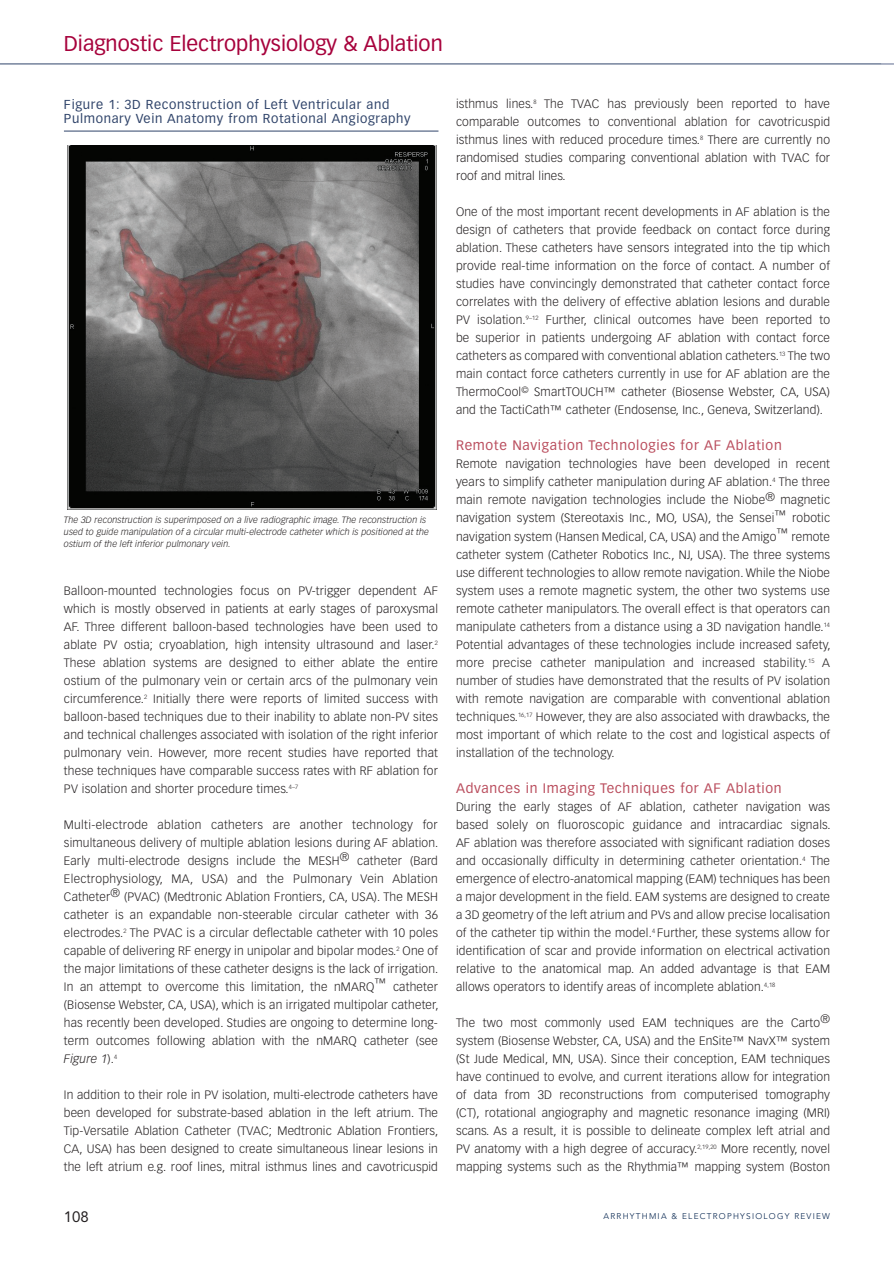
<style>
.page{position:relative;width:894px;height:1264px;background:#fff}
.page>*{position:absolute;margin:0;border:0;box-sizing:border-box;transform-origin:0 0}
.t1{font:21px "Vectora LT Std";color:#a7023c}
.Page_number__master{font:15px "Avenir LT Std";color:#231f20}
._2__Heading_B{font:13.5px "Vectora LT Std";letter-spacing:.05em;color:#ba4e5e}
.Caption_-_table_figs{font:12.75px/14.2px "Vectora LT Std";letter-spacing:.05em;color:#30446a}
.Body_Text{font:300 12px/18px "Vectora LT Std";letter-spacing:.015em;color:#231f20;text-align:justify}
.Caption_Notes{font:italic 300 9px/12px "Vectora LT Std";letter-spacing:.01em;color:#231f20}
.t2{font:300 8.25px "Avenir LT Std";letter-spacing:.15em;color:#00214c}
.s1{font-style:italic}
</style>
<div class="page">
<hr style="left:0;top:64px;width:893px;height:1px;background:#30446a">
<svg style="left:880px;top:64px;width:14px;height:1px"></svg>
<hr style="left:64px;top:131px;width:374px;height:1px;background:#30446a">
<img style="left:67px;top:146px;width:369px;height:363px">
<h1 class="t1" style="left:64px;top:32px;width:380px">Diagnostic Electrophysiology &amp; Ablation</h1>
<p class="Caption_-_table_figs" style="left:64px;top:97px;width:348px">Figure 1: 3D Reconstruction of Left Ventricular and<br>Pulmonary Vein Anatomy from Rotational Angiography</p>
<p class="Caption_Notes" style="left:64px;top:513px;width:366px">The 3D reconstruction is superimposed on a live radiographic image. The reconstruction is used to guide manipulation of a circular multi-electrode catheter which is positioned at the ostium of the left inferior pulmonary vein.</p>
<p class="Body_Text" style="left:64px;top:581px;width:375px">Balloon-mounted technologies focus on PV-trigger dependent AF which is mostly observed in patients at early stages of paroxysmal AF. Three different balloon-based technologies have been used to ablate PV ostia; cryoablation, high intensity ultrasound and laser.<sup>2<br></sup>These ablation systems are designed to either ablate the entire ostium of the pulmonary vein or certain arcs of the pulmonary vein circumference.<sup>2</sup> Initially there were reports of limited success with balloon-based techniques due to their inability to ablate non-PV sites and technical challenges associated with isolation of the right inferior pulmonary vein. However, more recent studies have reported that these techniques have comparable success rates with RF ablation for PV isolation and shorter procedure times.<sup>4–7</sup></p>
<p class="Body_Text" style="left:64px;top:815px;width:376px">Multi-electrode ablation catheters are another technology for simultaneous delivery of multiple ablation lesions during AF ablation.<br>Early multi-electrode designs include the MESH® catheter (Bard Electrophysiology, MA, USA) and the Pulmonary Vein Ablation Catheter® (PVAC) (Medtronic Ablation Frontiers, CA, USA). The MESH catheter is an expandable non-steerable circular catheter with 36 electrodes.<sup>2</sup> The PVAC is a circular deflectable catheter with 10 poles capable of delivering RF energy in unipolar and bipolar modes.<sup>2</sup> One of the major limitations of these catheter designs is the lack of irrigation.<br>In an attempt to overcome this limitation, the nMARQ™ catheter (Biosense Webster, CA, USA), which is an irrigated multipolar catheter, has recently been developed. Studies are ongoing to determine long&shy;term outcomes following ablation with the nMARQ catheter (see <span class="s1">Figure 1</span>).<sup>4</sup></p>
<p class="Body_Text" style="left:64px;top:1085px;width:376px">In addition to their role in PV isolation, multi-electrode catheters have been developed for substrate-based ablation in the left atrium. The Tip-Versatile Ablation Catheter (TVAC; Medtronic Ablation Frontiers, CA, USA) has been designed to create simultaneous linear lesions in the left atrium e.g. roof lines, mitral isthmus lines and cavotricuspid</p>
<p class="Body_Text" style="left:456px;top:95px;width:375px">isthmus lines.<sup>8</sup> The TVAC has previously been reported to have comparable outcomes to conventional ablation for cavotricuspid isthmus lines with reduced procedure times.<sup>8</sup> There are currently no randomised studies comparing conventional ablation with TVAC for roof and mitral lines.</p>
<p class="Body_Text" style="left:456px;top:203px;width:375px">One of the most important recent developments in AF ablation is the design of catheters that provide feedback on contact force during ablation. These catheters have sensors integrated into the tip which provide real-time information on the force of contact. A number of studies have convincingly demonstrated that catheter contact force correlates with the delivery of effective ablation lesions and durable PV isolation.<sup>9–12</sup> Further, clinical outcomes have been reported to be superior in patients undergoing AF ablation with contact force catheters as compared with conventional ablation catheters.<sup>13</sup> The two main contact force catheters currently in use for AF ablation are the ThermoCool<sup>©</sup> SmartTOUCH™ catheter (Biosense Webster, CA, USA) and the TactiCath™ catheter (Endosense, Inc., Geneva, Switzerland).</p>
<p class="_2__Heading_B" style="left:456px;top:437px;width:327px">Remote Navigation Technologies for AF Ablation</p>
<p class="Body_Text" style="left:456px;top:455px;width:376px">Remote navigation technologies have been developed in recent years to simplify catheter manipulation during AF ablation.<sup>4</sup> The three main remote navigation technologies include the Niobe® magnetic navigation system (Stereotaxis Inc., MO, USA), the Sensei™ robotic navigation system (Hansen Medical, CA, USA) and the Amigo™ remote catheter system (Catheter Robotics Inc., NJ, USA). The three systems use different technologies to allow remote navigation. While the Niobe system uses a remote magnetic system, the other two systems use remote catheter manipulators. The overall effect is that operators can manipulate catheters from a distance using a 3D navigation handle.<sup>14<br></sup>Potential advantages of these technologies include increased safety, more precise catheter manipulation and increased stability.<sup>15</sup> A number of studies have demonstrated that the results of PV isolation with remote navigation are comparable with conventional ablation techniques.<sup>16,17</sup> However, they are also associated with drawbacks, the most important of which relate to the cost and logistical aspects of installation of the technology.</p>
<p class="_2__Heading_B" style="left:456px;top:779px;width:327px">Advances in Imaging Techniques for AF Ablation</p>
<p class="Body_Text" style="left:456px;top:797px;width:376px">During the early stages of AF ablation, catheter navigation was based solely on fluoroscopic guidance and intracardiac signals.<br>AF ablation was therefore associated with significant radiation doses and occasionally difficulty in determining catheter orientation.<sup>4</sup> The emergence of electro-anatomical mapping (EAM) techniques has been a major development in the field. EAM systems are designed to create a 3D geometry of the left atrium and PVs and allow precise localisation of the catheter tip within the model.<sup>4</sup> Further, these systems allow for identification of scar and provide information on electrical activation relative to the anatomical map. An added advantage is that EAM allows operators to identify areas of incomplete ablation.<sup>4,18</sup></p>
<p class="Body_Text" style="left:456px;top:1013px;width:375px">The two most commonly used EAM techniques are the Carto® system (Biosense Webster, CA, USA) and the EnSite™ NavX™ system (St Jude Medical, MN, USA). Since their conception, EAM techniques have continued to evolve, and current iterations allow for integration of data from 3D reconstructions from computerised tomography (CT), rotational angiography and magnetic resonance imaging (MRI) scans. As a result, it is possible to delineate complex left atrial and PV anatomy with a high degree of accuracy.<sup>2,19,20</sup> More recently, novel mapping systems such as the Rhythmia™ mapping system (Boston</p>
<p class="Page_number__master" style="left:64px;top:1207px;width:27px">108</p>
<p class="t2" style="left:603px;top:1211px;width:228px">ARRHYTHMIA &amp; ELECTROPHYSIOLOGY REVIEW</p>
</div>
